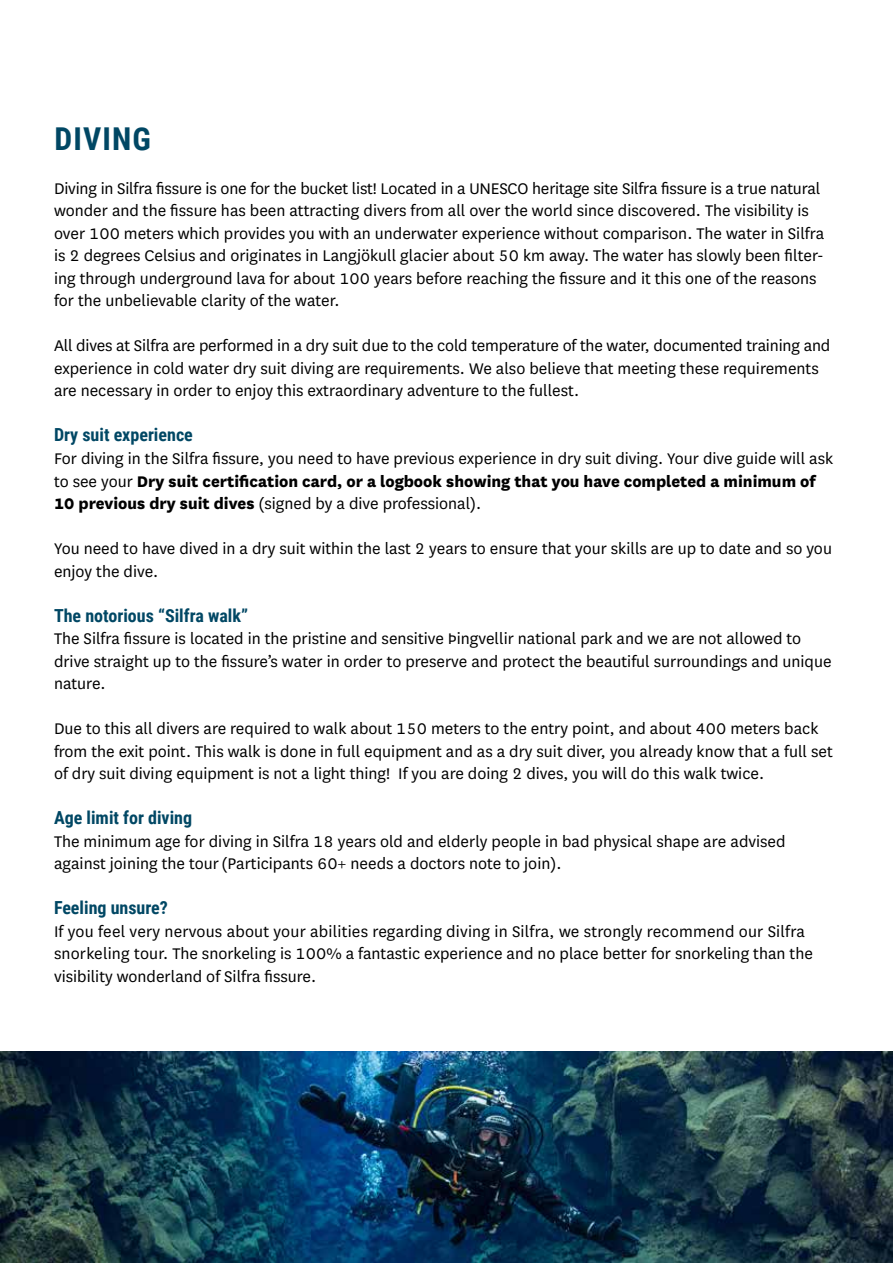
<style>
.page{position:relative;width:893px;height:1263px;background:#fff}
.page>*{position:absolute;margin:0;border:0;box-sizing:border-box;transform-origin:0 0}
.t1{font:700 31.5px "Roboto Condensed";letter-spacing:.035em;color:#004764}
.t2{font:18px/22.5px "Arctic National";color:#000}
.t3{font:700 18px "Roboto Condensed";color:#004764}
.s1{font-weight:800}
</style>
<div class="page">
<img style="left:0;top:1052px;width:893px;height:211px">
<h1 class="t1" style="left:55px;top:116px;width:98px">DIVING</h1>
<p class="t2" style="left:54px;top:176px;width:772px">Diving in Silfra fissure is one for the bucket list! Located in a UNESCO heritage site Silfra fissure is a true natural wonder and the fissure has been attracting divers from all over the world since discovered. The visibility is over 100 meters which provides you with an underwater experience without comparison. The water in Silfra is 2 degrees Celsius and originates in Langjökull glacier about 50 km away. The water has slowly been filter&shy;ing through underground lava for about 100 years before reaching the fissure and it this one of the reasons for the unbelievable clarity of the water.</p>
<p class="t2" style="left:54px;top:334px;width:778px">All dives at Silfra are performed in a dry suit due to the cold temperature of the water, documented training and experience in cold water dry suit diving are requirements. We also believe that meeting these requirements are necessary in order to enjoy this extraordinary adventure to the fullest.</p>
<p class="t3" style="left:54px;top:422px;width:140px">Dry suit experience</p>
<p class="t2" style="left:54px;top:447px;width:781px">For diving in the Silfra fissure, you need to have previous experience in dry suit diving. Your dive guide will ask to see your <span class="s1">Dry suit certification card, or a logbook showing that you have completed a minimum of<br>10 previous dry suit dives</span> (signed by a dive professional).</p>
<p class="t2" style="left:54px;top:536px;width:779px">You need to have dived in a dry suit within the last 2 years to ensure that your skills are up to date and so you enjoy the dive.</p>
<p class="t3" style="left:54px;top:602px;width:196px">The notorious “Silfra walk”</p>
<p class="t2" style="left:54px;top:627px;width:779px">The Silfra fissure is located in the pristine and sensitive Þingvellir national park and we are not allowed to drive straight up to the fissure’s water in order to preserve and protect the beautiful surroundings and unique nature.</p>
<p class="t2" style="left:54px;top:716px;width:780px">Due to this all divers are required to walk about 150 meters to the entry point, and about 400 meters back from the exit point. This walk is done in full equipment and as a dry suit diver, you already know that a full set of dry suit diving equipment is not a light thing! If you are doing 2 dives, you will do this walk twice.</p>
<p class="t3" style="left:54px;top:805px;width:140px">Age limit for diving</p>
<p class="t2" style="left:54px;top:830px;width:733px;line-height:21.8px">The minimum age for diving in Silfra 18 years old and elderly people in bad physical shape are advised against joining the tour (Participants 60+ needs a doctors note to join).</p>
<p class="t3" style="left:54px;top:895px;width:115px">Feeling unsure?</p>
<p class="t2" style="left:54px;top:920px;width:760px">If you feel very nervous about your abilities regarding diving in Silfra, we strongly recommend our Silfra snorkeling tour. The snorkeling is 100% a fantastic experience and no place better for snorkeling than the visibility wonderland of Silfra fissure.</p>
</div>
